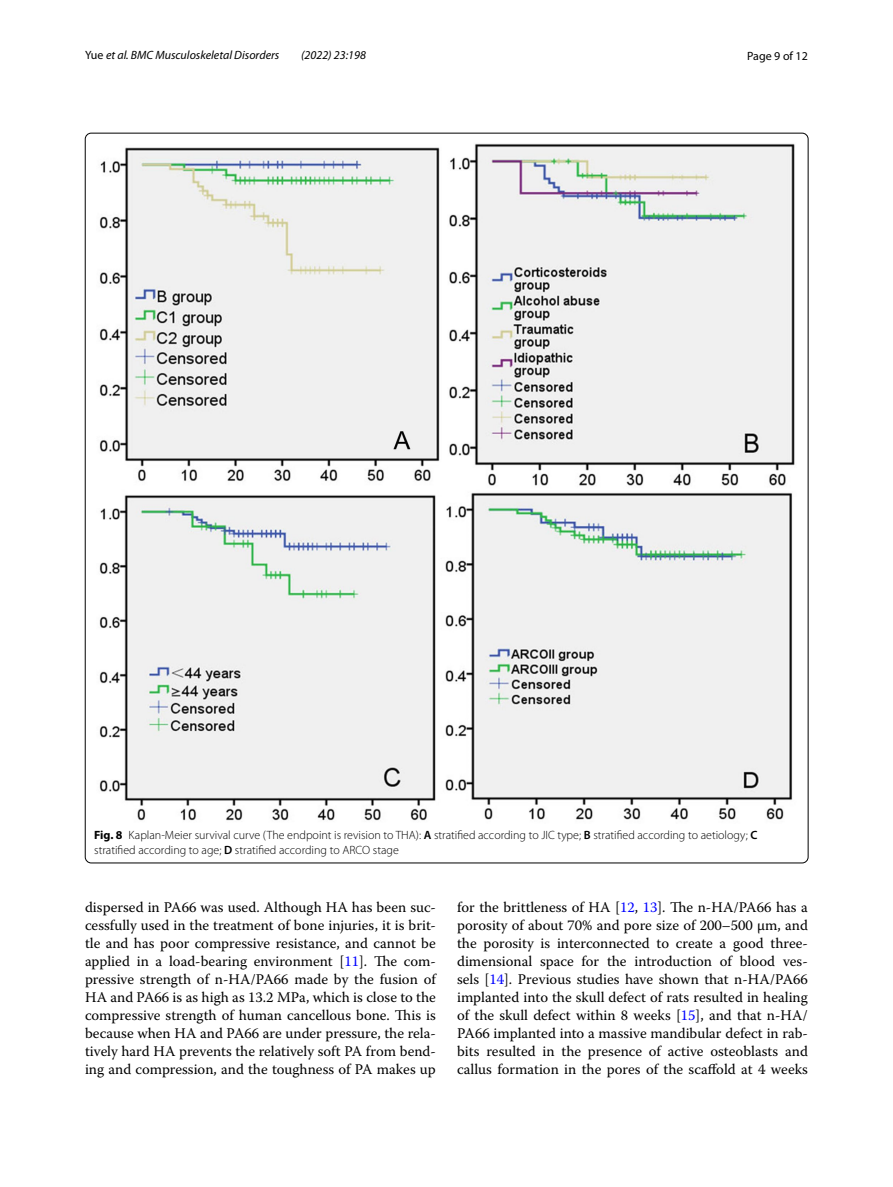
<style>
.page{position:relative;width:893px;height:1187px;background:#fff}
.page>*{position:absolute;margin:0;border:0;box-sizing:border-box;transform-origin:0 0}
.t1{font:14.7px/18px "Warnock Pro";color:#000;text-align:justify}
.t2{font:300 12px/15px "Myriad Pro";color:#000}
.t3{font:italic 12px "Myriad Pro";color:#000}
.t4{font:12px "Myriad Pro";color:#000}
.s1{font-style:normal}
.s2{font-weight:700}
.s3{font-weight:600}
.s4{color:#00f}
</style>
<div class="page">
<img style="left:99px;top:143px;width:696px;height:678px">
<p class="t3" style="left:85px;top:48px;width:196px"><span class="s1">Yue</span> et al. BMC Musculoskeletal Disorders</p>
<p class="t3" style="left:301px;top:48px;width:66px">(2022) 23:198</p>
<p class="t4" style="left:747px;top:48px;width:62px">Page 9 of 12</p>
<p class="t2" style="left:94px;top:827px;width:665px"><span class="s2">Fig. 8</span> Kaplan-Meier survival curve (The endpoint is revision to THA): <span class="s3">A</span> stratified according to JIC type; <span class="s3">B</span> stratified according to aetiology; <span class="s3">C </span>stratified according to age; <span class="s3">D</span> stratified according to ARCO stage</p>
<p class="t1" style="left:85px;top:897px;width:352px">dispersed in PA66 was used. Although HA has been suc&shy;cessfully used in the treatment of bone injuries, it is brit&shy;tle and has poor compressive resistance, and cannot be applied in a load-bearing environment [<span class="s4">11</span>]. The com&shy;pressive strength of n-HA/PA66 made by the fusion of HA and PA66 is as high as 13.2 MPa, which is close to the compressive strength of human cancellous bone. This is because when HA and PA66 are under pressure, the rela&shy;tively hard HA prevents the relatively soft PA from bend&shy;ing and compression, and the toughness of PA makes up</p>
<p class="t1" style="left:457px;top:897px;width:352px">for the brittleness of HA [<span class="s4">12</span>, <span class="s4">13</span>]. The n-HA/PA66 has a porosity of about 70% and pore size of 200–500 μm, and the porosity is interconnected to create a good three&shy;dimensional space for the introduction of blood ves&shy;sels [<span class="s4">14</span>]. Previous studies have shown that n-HA/PA66 implanted into the skull defect of rats resulted in healing of the skull defect within 8 weeks [<span class="s4">15</span>], and that n-HA/ PA66 implanted into a massive mandibular defect in rab&shy;bits resulted in the presence of active osteoblasts and callus formation in the pores of the scaffold at 4 weeks</p>
</div>
